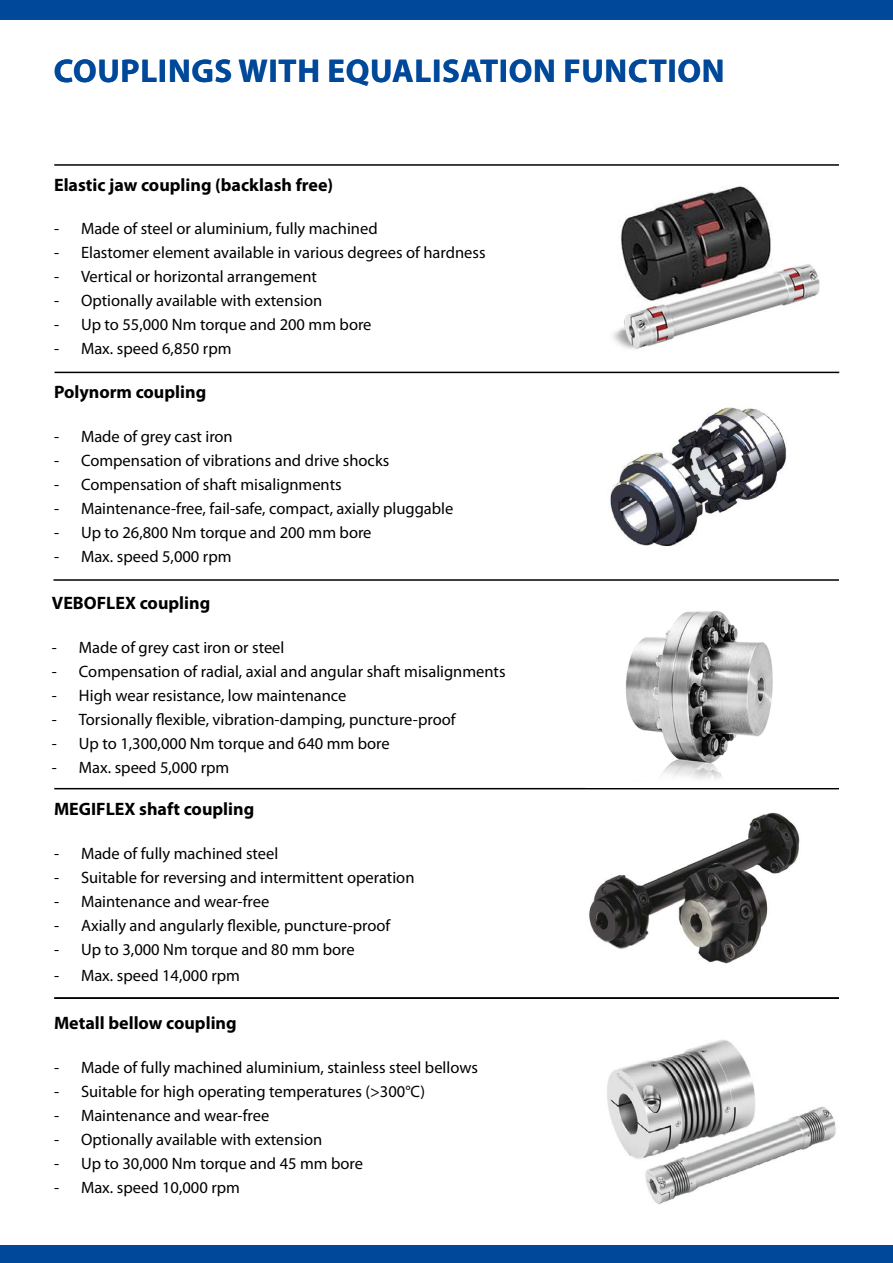
<style>
.page{position:relative;width:893px;height:1263px;background:#fff}
.page>*{position:absolute;margin:0;border:0;box-sizing:border-box;transform-origin:0 0}
.t1{font:700 33px "Myriad Pro";letter-spacing:.02em;color:#00489a}
.t2{font:700 18px "Myriad Pro";color:#000}
.t3{font:16.5px "Myriad Pro";color:#000}
</style>
<div class="page">
<div style="left:0;top:0;width:893px;height:20px;background:#00489a"></div>
<img style="left:607px;top:1040px;width:229px;height:164px">
<div style="left:0;top:1246px;width:893px;height:17px;background:#00489a"></div>
<hr style="left:54px;top:164px;width:785px;height:2px;background:#000">
<hr style="left:55px;top:372px;width:784px;height:1px;background:#000">
<hr style="left:53px;top:579px;width:786px;height:2px;background:#000">
<hr style="left:54px;top:788px;width:785px;height:1px;background:#000">
<hr style="left:54px;top:997px;width:785px;height:2px;background:#000">
<img style="left:612px;top:186px;width:208px;height:163px">
<img style="left:610px;top:407px;width:177px;height:140px">
<img style="left:625px;top:611px;width:148px;height:168px">
<img style="left:589px;top:812px;width:211px;height:152px">
<h1 class="t1" style="left:54px;top:49px;width:672px">COUPLINGS WITH EQUALISATION FUNCTION</h1>
<p class="t2" style="left:54px;top:173px;width:281px">Elastic jaw coupling (backlash free)</p>
<p class="t3" style="left:54px;top:218px;width:325px">- Made of steel or aluminium, fully machined</p>
<p class="t3" style="left:54px;top:242px;width:433px">- Elastomer element available in various degrees of hardness</p>
<p class="t3" style="left:54px;top:267px;width:265px">- Vertical or horizontal arrangement</p>
<p class="t3" style="left:54px;top:291px;width:270px">- Optionally available with extension</p>
<p class="t3" style="left:54px;top:315px;width:319px">- Up to 55,000 Nm torque and 200 mm bore</p>
<p class="t3" style="left:54px;top:339px;width:179px">- Max. speed 6,850 rpm</p>
<p class="t2" style="left:54px;top:381px;width:154px">Polynorm coupling</p>
<p class="t3" style="left:54px;top:426px;width:180px">- Made of grey cast iron</p>
<p class="t3" style="left:54px;top:450px;width:337px">- Compensation of vibrations and drive shocks</p>
<p class="t3" style="left:54px;top:474px;width:289px">- Compensation of shaft misalignments</p>
<p class="t3" style="left:54px;top:498px;width:401px">- Maintenance-free, fail-safe, compact, axially pluggable</p>
<p class="t3" style="left:54px;top:522px;width:319px">- Up to 26,800 Nm torque and 200 mm bore</p>
<p class="t3" style="left:54px;top:546px;width:179px">- Max. speed 5,000 rpm</p>
<p class="t2" style="left:52px;top:591px;width:160px">VEBOFLEX coupling</p>
<p class="t3" style="left:52px;top:637px;width:234px">- Made of grey cast iron or steel</p>
<p class="t3" style="left:52px;top:661px;width:455px">- Compensation of radial, axial and angular shaft misalignments</p>
<p class="t3" style="left:52px;top:685px;width:296px">- High wear resistance, low maintenance</p>
<p class="t3" style="left:52px;top:709px;width:405px">- Torsionally flexible, vibration-damping, puncture-proof</p>
<p class="t3" style="left:52px;top:733px;width:339px">- Up to 1,300,000 Nm torque and 640 mm bore</p>
<p class="t3" style="left:52px;top:757px;width:179px">- Max. speed 5,000 rpm</p>
<p class="t2" style="left:54px;top:798px;width:202px">MEGIFLEX shaft coupling</p>
<p class="t3" style="left:54px;top:843px;width:226px">- Made of fully machined steel</p>
<p class="t3" style="left:54px;top:867px;width:362px">- Suitable for reversing and intermittent operation</p>
<p class="t3" style="left:54px;top:891px;width:217px">- Maintenance and wear-free</p>
<p class="t3" style="left:54px;top:915px;width:338px">- Axially and angularly flexible, puncture-proof</p>
<p class="t3" style="left:54px;top:939px;width:302px">- Up to 3,000 Nm torque and 80 mm bore</p>
<p class="t3" style="left:54px;top:965px;width:187px">- Max. speed 14,000 rpm</p>
<p class="t2" style="left:54px;top:1011px;width:184px">Metall bellow coupling</p>
<p class="t3" style="left:54px;top:1057px;width:425px">- Made of fully machined aluminium, stainless steel bellows</p>
<p class="t3" style="left:54px;top:1081px;width:373px">- Suitable for high operating temperatures (&gt;300°C)</p>
<p class="t3" style="left:54px;top:1105px;width:217px">- Maintenance and wear-free</p>
<p class="t3" style="left:54px;top:1129px;width:270px">- Optionally available with extension</p>
<p class="t3" style="left:54px;top:1153px;width:311px">- Up to 30,000 Nm torque and 45 mm bore</p>
<p class="t3" style="left:54px;top:1177px;width:187px">- Max. speed 10,000 rpm</p>
</div>
